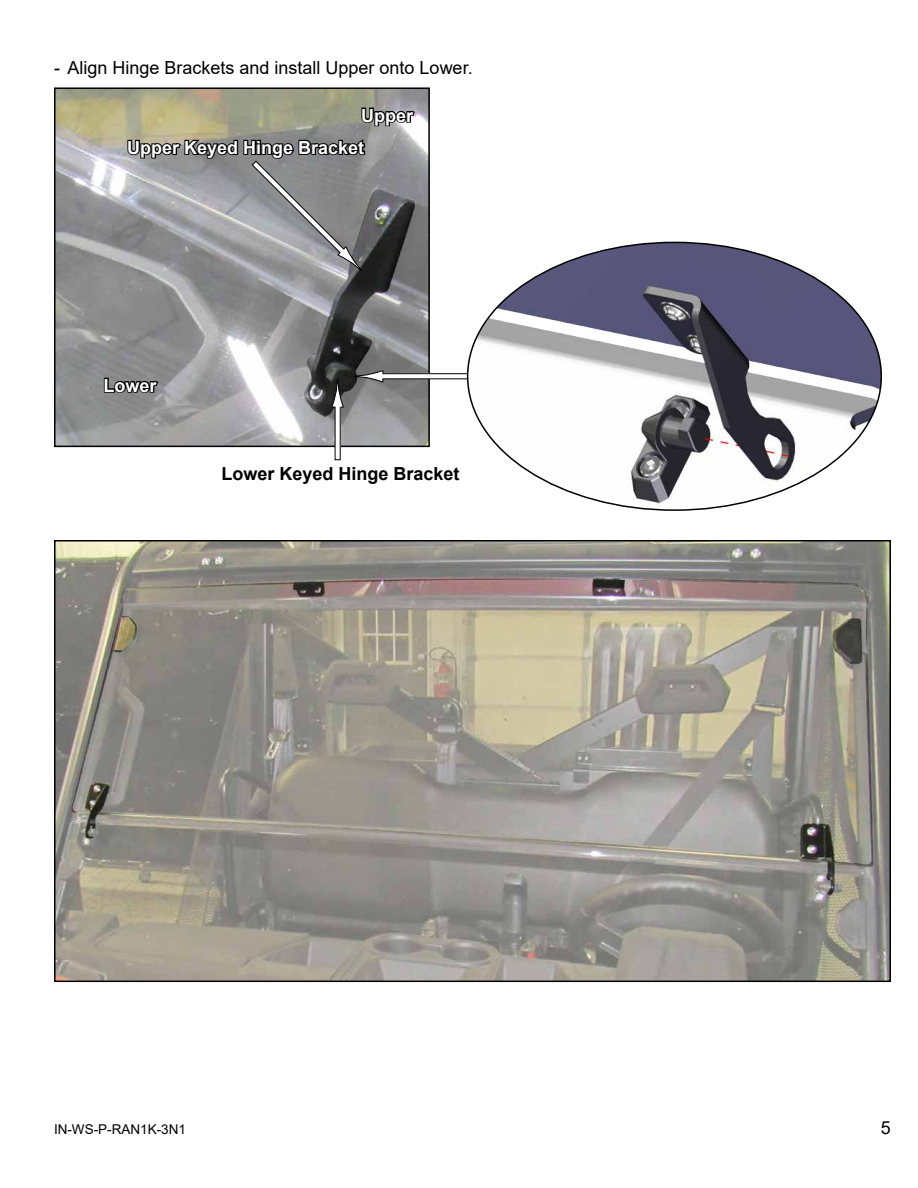
<style>
.page{position:relative;width:918px;height:1188px;background:#fff}
.page>*{position:absolute;margin:0;border:0;box-sizing:border-box;transform-origin:0 0}
.t1{font:18px "Arial";color:#000}
.t2{font:700 18px "Arial";color:#fff}
.t3{font:700 18px "Arial";color:#000}
.t4{font:13.5px "Arial";color:#000}
</style>
<div class="page">
<img style="left:57px;top:543px;width:831px;height:436px">
<div style="left:54px;top:540px;width:837px;height:442px;border:2px solid #000"></div>
<img style="left:57px;top:90px;width:370px;height:354px">
<div style="left:54px;top:87px;width:376px;height:360px;border:2px solid #000"></div>
<div style="left:383px;top:374px;width:216px;height:5px;background:#fff"></div>
<div style="left:382px;top:373px;width:217px;height:6px;border:1px solid #000"></div>
<svg style="left:354px;top:370px;width:30px;height:13px"></svg>
<img style="left:468px;top:242px;width:413px;height:268px">
<svg style="left:360px;top:106px;width:56px;height:21px"></svg>
<svg style="left:103px;top:377px;width:57px;height:20px"></svg>
<div style="left:335px;top:407px;width:5px;height:53px;background:#fff"></div>
<svg style="left:331px;top:379px;width:13px;height:29px"></svg>
<svg style="left:126px;top:135px;width:240px;height:138px;background:#8d8e8f"></svg>
<p class="t1" style="left:54px;top:55px;width:420px">- Align Hinge Brackets and install Upper onto Lower.</p>
<p class="t2" style="left:361px;top:103px;width:54px">Upper</p>
<p class="t2" style="left:127px;top:135px;width:239px">Upper Keyed Hinge Bracket</p>
<p class="t2" style="left:104px;top:373px;width:55px">Lower</p>
<p class="t3" style="left:221px;top:461px;width:240px">Lower Keyed Hinge Bracket</p>
<p class="t4" style="left:54px;top:1120px;width:134px">IN-WS-P-RAN1K-3N1</p>
<p class="t1" style="left:881px;top:1115px;width:12px">5</p>
</div>
